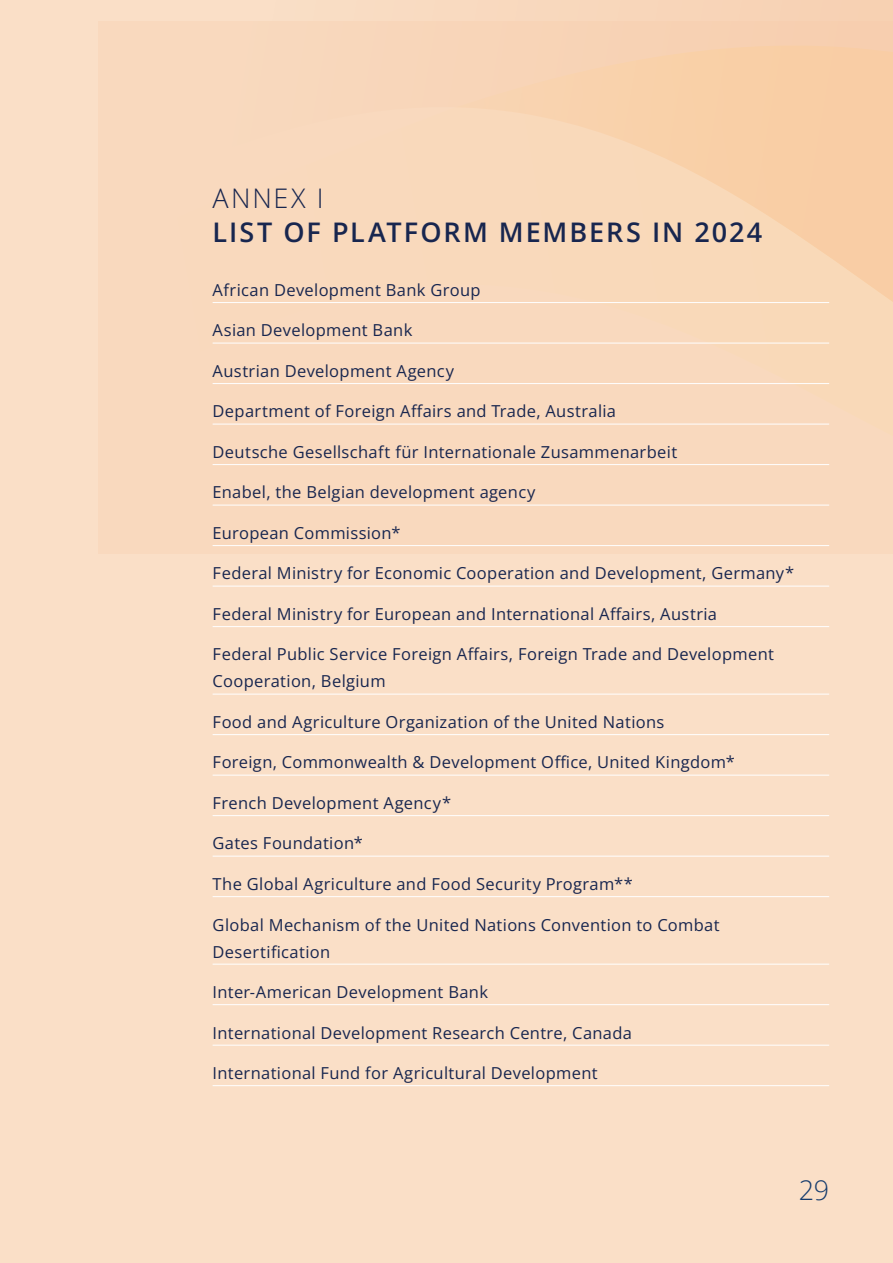
<style>
.page{position:relative;width:893px;height:1263px;background:#fadfc7}
.page>*{position:absolute;margin:0;border:0;box-sizing:border-box;transform-origin:0 0}
.t1{font:600 27px "Open Sans";letter-spacing:.075em;color:#18264f}
.t2{font:300 27px "Open Sans";letter-spacing:.075em;color:#18264f}
.t3{font:300 27px "Open Sans";color:#163c6d}
.t4{font:16.5px/27px "Open Sans";letter-spacing:.02em;color:#18264f}
</style>
<div class="page">
<div style="left:558px;top:0;width:335px;height:21px;background:#f8d4b7"></div>
<svg style="left:212px;top:21px;width:681px;height:525px;fill:#f9d9bd"></svg>
<hr style="left:213px;top:302px;width:616px;height:1px;background:#fff">
<hr style="left:213px;top:343px;width:616px;height:1px;background:#fff">
<hr style="left:213px;top:383px;width:616px;height:1px;background:#fff">
<hr style="left:213px;top:424px;width:616px;height:1px;background:#fff">
<hr style="left:213px;top:464px;width:616px;height:1px;background:#fff">
<hr style="left:213px;top:505px;width:616px;height:1px;background:#fff">
<hr style="left:213px;top:545px;width:616px;height:1px;background:#fff">
<hr style="left:213px;top:586px;width:616px;height:1px;background:#fff">
<hr style="left:213px;top:626px;width:616px;height:1px;background:#fff">
<hr style="left:213px;top:694px;width:616px;height:1px;background:#fff">
<hr style="left:213px;top:734px;width:616px;height:1px;background:#fff">
<hr style="left:213px;top:775px;width:616px;height:1px;background:#fff">
<hr style="left:213px;top:815px;width:616px;height:1px;background:#fff">
<hr style="left:213px;top:856px;width:616px;height:1px;background:#fff">
<hr style="left:213px;top:896px;width:616px;height:1px;background:#fff">
<hr style="left:213px;top:964px;width:616px;height:1px;background:#fff">
<hr style="left:213px;top:1004px;width:616px;height:1px;background:#fff">
<hr style="left:213px;top:1045px;width:616px;height:1px;background:#fff">
<hr style="left:213px;top:1085px;width:616px;height:1px;background:#fff">
<h1 class="t2" style="left:213px;top:180px;width:113px">ANNEX I</h1>
<h1 class="t1" style="left:213px;top:213px;width:551px">LIST OF PLATFORM MEMBERS IN 2024</h1>
<p class="t4" style="left:213px;top:276px;width:269px">African Development Bank Group</p>
<p class="t4" style="left:213px;top:316px;width:201px">Asian Development Bank</p>
<p class="t4" style="left:213px;top:357px;width:243px">Austrian Development Agency</p>
<p class="t4" style="left:213px;top:397px;width:405px">Department of Foreign Affairs and Trade, Australia</p>
<p class="t4" style="left:213px;top:438px;width:466px">Deutsche Gesellschaft für Internationale Zusammenarbeit</p>
<p class="t4" style="left:213px;top:478px;width:324px">Enabel, the Belgian development agency</p>
<p class="t4" style="left:213px;top:519px;width:189px">European Commission*</p>
<p class="t4" style="left:213px;top:559px;width:583px">Federal Ministry for Economic Cooperation and Development, Germany*</p>
<p class="t4" style="left:213px;top:600px;width:506px">Federal Ministry for European and International Affairs, Austria</p>
<p class="t4" style="left:213px;top:640px;width:563px">Federal Public Service Foreign Affairs, Foreign Trade and Development<br>Cooperation, Belgium</p>
<p class="t4" style="left:213px;top:708px;width:453px">Food and Agriculture Organization of the United Nations</p>
<p class="t4" style="left:213px;top:748px;width:524px">Foreign, Commonwealth &amp; Development Office, United Kingdom*</p>
<p class="t4" style="left:213px;top:789px;width:240px">French Development Agency*</p>
<p class="t4" style="left:213px;top:829px;width:152px">Gates Foundation*</p>
<p class="t4" style="left:213px;top:870px;width:422px">The Global Agriculture and Food Security Program**</p>
<p class="t4" style="left:213px;top:910px;width:508px">Global Mechanism of the United Nations Convention to Combat<br>Desertification</p>
<p class="t4" style="left:213px;top:978px;width:277px">Inter-American Development Bank</p>
<p class="t4" style="left:213px;top:1018px;width:421px">International Development Research Centre, Canada</p>
<p class="t4" style="left:213px;top:1059px;width:387px">International Fund for Agricultural Development</p>
<h1 class="t3" style="left:799px;top:1172px;width:32px">29</h1>
</div>
